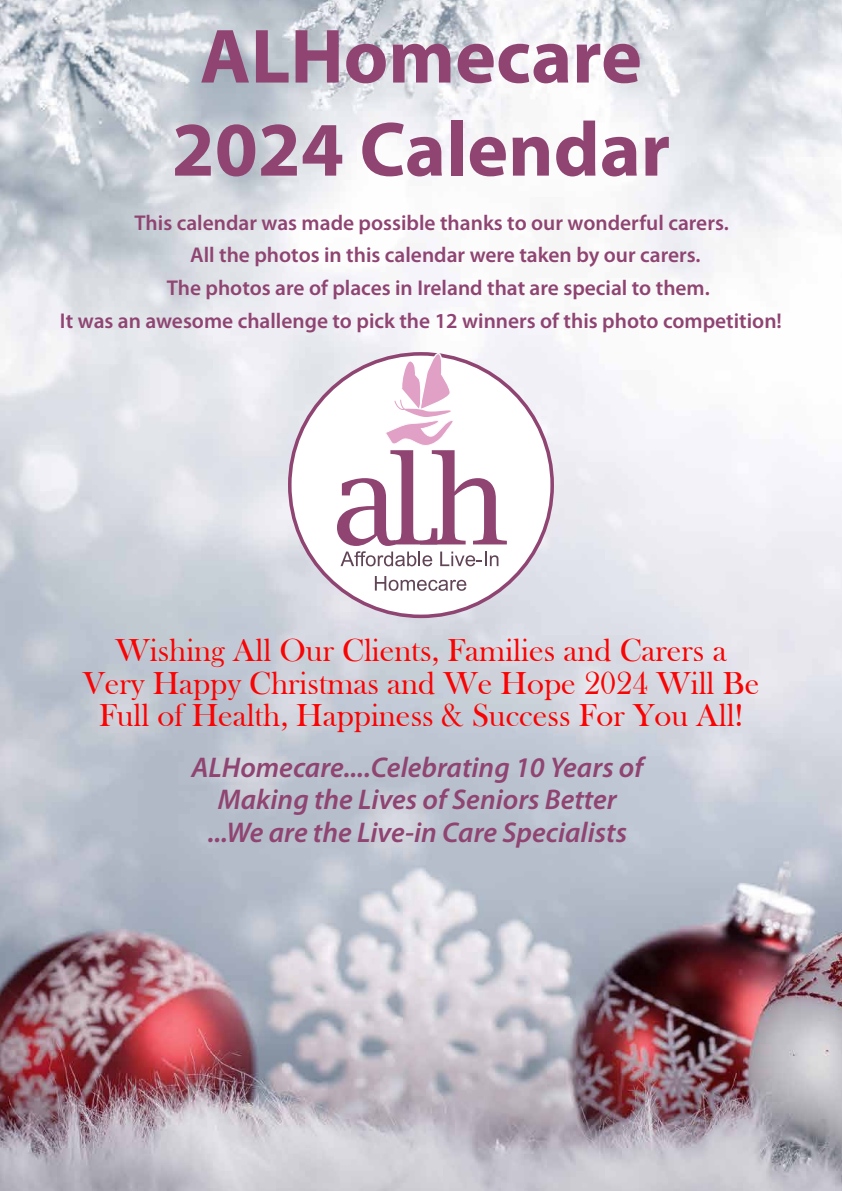
<style>
.page{position:relative;width:842px;height:1191px;background:#fff}
.page>*{position:absolute;margin:0;border:0;box-sizing:border-box;transform-origin:0 0}
.t1{font:700 77.5px/93px "Myriad Pro";color:#8f4472;text-align:center}
.t2{font:32.6px/32.6px "Bask Old Face";color:#f90303;text-align:center}
.t3{font:italic 600 28.6px/32.7px "Myriad Pro";color:#8f4472;text-align:center}
.t4{font:600 21.4px "Myriad Pro";color:#8f4472}
</style>
<div class="page">
<img style="left:0;top:0;width:842px;height:1191px">
<div style="left:290px;top:354px;width:262px;height:262px;background:#fff;border-radius:50%"></div>
<svg style="left:375px;top:576px;width:91px;height:15px"></svg>
<svg style="left:337px;top:352px;width:170px;height:214px"></svg>
<h1 class="t1" style="left:172px;top:7px;width:500px">ALHomecare<br>2024 Calendar</h1>
<p class="t4" style="left:135px;top:209px;width:596px">This calendar was made possible thanks to our wonderful carers.</p>
<p class="t4" style="left:190px;top:241px;width:512px">All the photos in this calendar were taken by our carers.</p>
<p class="t4" style="left:167px;top:274px;width:545px">The photos are of places in Ireland that are special to them.</p>
<p class="t4" style="left:60px;top:307px;width:723px">It was an awesome challenge to pick the 12 winners of this photo competition!</p>
<h2 class="t2" style="left:83px;top:634px;width:678px">Wishing All Our Clients, Families and Carers a<br>Very Happy Christmas and We Hope 2024 Will Be<br>Full of Health, Happiness &amp; Success For You All!</h2>
<h3 class="t3" style="left:191px;top:750px;width:453px">ALHomecare....Celebrating 10 Years of<br>Making the Lives of Seniors Better ...We are the Live-in Care Specialists</h3>
</div>
